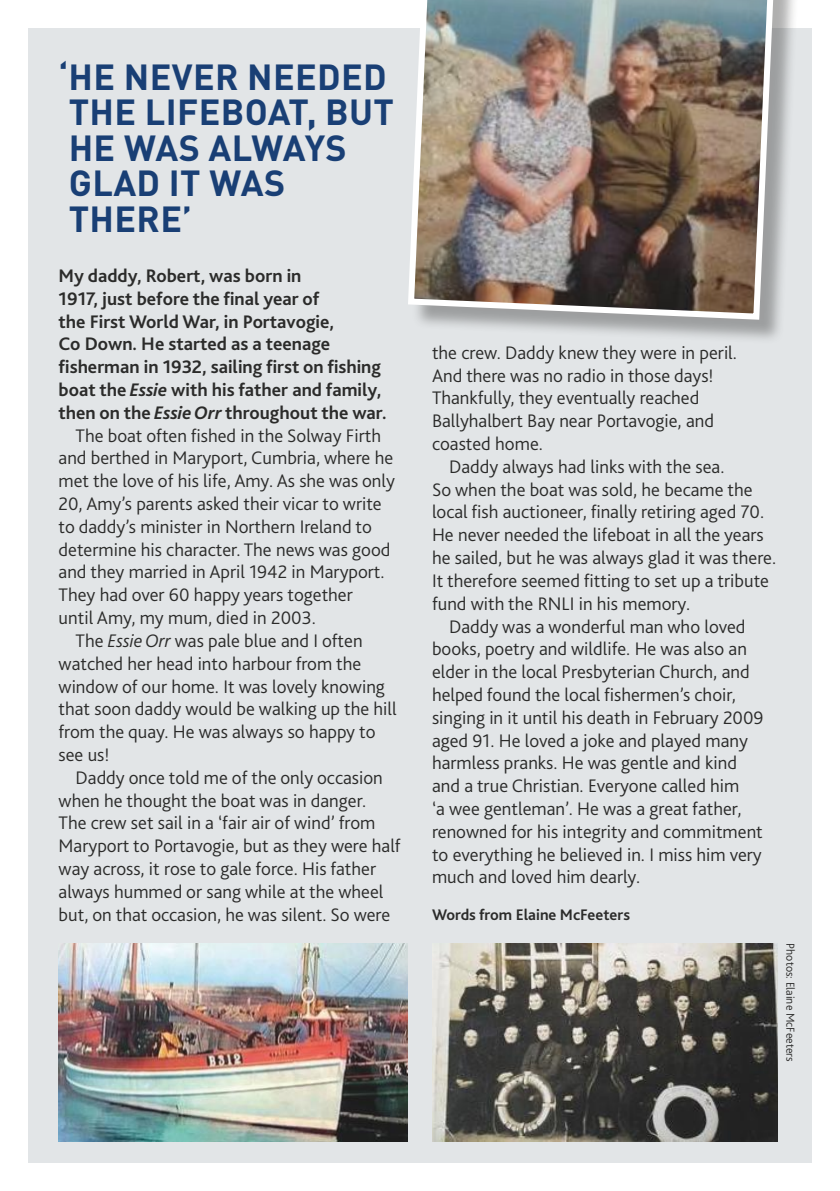
<style>
.page{position:relative;width:840px;height:1191px;background:#fff}
.page>*{position:absolute;margin:0;border:0;box-sizing:border-box;transform-origin:0 0}
.t1{font:700 35.8px/35.4px "DINOT";letter-spacing:.01em;color:#193f75}
.t2{font:300 19px/22.8px "Bliss 2";color:#2b2b2a}
.t3{font:700 19px "Bliss 2";color:#2b2b2a}
.t4{font:700 16px "Bliss 2";color:#2b2b2a}
.t5{font:300 12px "Bliss 2";color:#2b2b2a}
.s1{font-style:italic}
</style>
<div class="page">
<div style="left:28px;top:28px;width:783px;height:1134px;background:#e2e5e7"></div>
<div style="left:411px;top:0;width:388px;height:344px;background:#2b2b2a;opacity:.38"></div>
<img style="left:408px;top:0;width:370px;height:323px">
<img style="left:432px;top:943px;width:345px;height:198px">
<img style="left:59px;top:943px;width:349px;height:198px">
<h1 class="t1" style="left:59px;top:58px;width:337px">‘HE NEVER NEEDED<br>THE LIFEBOAT, BUT<br>HE WAS ALWAYS<br>GLAD IT WAS<br>THERE’</h1>
<p class="t3" style="left:59px;top:264px;width:244px">My daddy, Robert, was born in</p>
<p class="t3" style="left:59px;top:287px;width:262px">1917, just before the final year of</p>
<p class="t3" style="left:59px;top:309px;width:277px">the First World War, in Portavogie,</p>
<p class="t3" style="left:59px;top:332px;width:273px">Co Down. He started as a teenage</p>
<p class="t3" style="left:59px;top:355px;width:324px">fisherman in 1932, sailing first on fishing</p>
<p class="t3" style="left:59px;top:378px;width:324px">boat the <span class="s1">Essie</span> with his father and family,</p>
<p class="t3" style="left:59px;top:401px;width:329px">then on the <span class="s1">Essie Orr</span> throughout the war.</p>
<p class="t2" style="left:76px;top:423px;width:307px">The boat often fished in the Solway Firth</p>
<p class="t2" style="left:59px;top:446px;width:336px">and berthed in Maryport, Cumbria, where he</p>
<p class="t2" style="left:59px;top:469px;width:338px">met the love of his life, Amy. As she was only</p>
<p class="t2" style="left:59px;top:492px;width:324px">20, Amy’s parents asked their vicar to write</p>
<p class="t2" style="left:59px;top:514px;width:315px">to daddy’s minister in Northern Ireland to</p>
<p class="t2" style="left:59px;top:537px;width:333px">determine his character. The news was good</p>
<p class="t2" style="left:59px;top:560px;width:327px">and they married in April 1942 in Maryport.</p>
<p class="t2" style="left:59px;top:583px;width:295px">They had over 60 happy years together</p>
<p class="t2" style="left:59px;top:606px;width:258px">until Amy, my mum, died in 2003.</p>
<p class="t2" style="left:76px;top:628px;width:288px">The <span class="s1">Essie Orr</span> was pale blue and I often</p>
<p class="t2" style="left:59px;top:651px;width:304px">watched her head into harbour from the</p>
<p class="t2" style="left:59px;top:674px;width:328px">window of our home. It was lovely knowing</p>
<p class="t2" style="left:59px;top:697px;width:339px">that soon daddy would be walking up the hill</p>
<p class="t2" style="left:59px;top:720px;width:318px">from the quay. He was always so happy to</p>
<p class="t2" style="left:59px;top:742px;width:52px">see us!</p>
<p class="t2" style="left:76px;top:765px;width:308px">Daddy once told me of the only occasion</p>
<p class="t2" style="left:59px;top:788px;width:309px">when he thought the boat was in danger.</p>
<p class="t2" style="left:59px;top:811px;width:318px">The crew set sail in a ‘fair air of wind’ from</p>
<p class="t2" style="left:59px;top:834px;width:343px">Maryport to Portavogie, but as they were half</p>
<p class="t2" style="left:59px;top:856px;width:319px">way across, it rose to gale force. His father</p>
<p class="t2" style="left:59px;top:879px;width:326px">always hummed or sang while at the wheel</p>
<p class="t2" style="left:59px;top:902px;width:333px">but, on that occasion, he was silent. So were</p>
<p class="t2" style="left:432px;top:341px;width:306px">the crew. Daddy knew they were in peril.<br>And there was no radio in those days!<br>Thankfully, they eventually reached Ballyhalbert Bay near Portavogie, and coasted home.</p>
<p class="t2" style="left:449px;top:455px;width:277px">Daddy always had links with the sea.</p>
<p class="t2" style="left:432px;top:477px;width:322px">So when the boat was sold, he became the</p>
<p class="t2" style="left:432px;top:500px;width:333px">local fish auctioneer, finally retiring aged 70.</p>
<p class="t2" style="left:432px;top:523px;width:333px">He never needed the lifeboat in all the years</p>
<p class="t2" style="left:432px;top:546px;width:345px">he sailed, but he was always glad it was there.</p>
<p class="t2" style="left:432px;top:569px;width:338px">It therefore seemed fitting to set up a tribute</p>
<p class="t2" style="left:432px;top:591px;width:259px">fund with the RNLI in his memory.</p>
<p class="t2" style="left:449px;top:614px;width:298px">Daddy was a wonderful man who loved</p>
<p class="t2" style="left:432px;top:637px;width:316px">books, poetry and wildlife. He was also an</p>
<p class="t2" style="left:432px;top:660px;width:319px">elder in the local Presbyterian Church, and</p>
<p class="t2" style="left:432px;top:683px;width:305px">helped found the local fishermen’s choir,</p>
<p class="t2" style="left:432px;top:705px;width:333px">singing in it until his death in February 2009</p>
<p class="t2" style="left:432px;top:728px;width:317px">aged 91. He loved a joke and played many</p>
<p class="t2" style="left:432px;top:751px;width:306px">harmless pranks. He was gentle and kind</p>
<p class="t2" style="left:432px;top:774px;width:309px">and a true Christian. Everyone called him</p>
<p class="t2" style="left:432px;top:797px;width:311px">‘a wee gentleman’. He was a great father,</p>
<p class="t2" style="left:432px;top:819px;width:332px">renowned for his integrity and commitment</p>
<p class="t2" style="left:432px;top:842px;width:331px">to everything he believed in. I miss him very</p>
<p class="t2" style="left:432px;top:865px;width:209px">much and loved him dearly.</p>
<p class="t4" style="left:432px;top:904px;width:199px">Words from Elaine McFeeters</p>
<p class="t5" style="left:797px;top:943px;width:120px;rotate:90deg">Photos: Elaine McFeeters</p>
</div>
